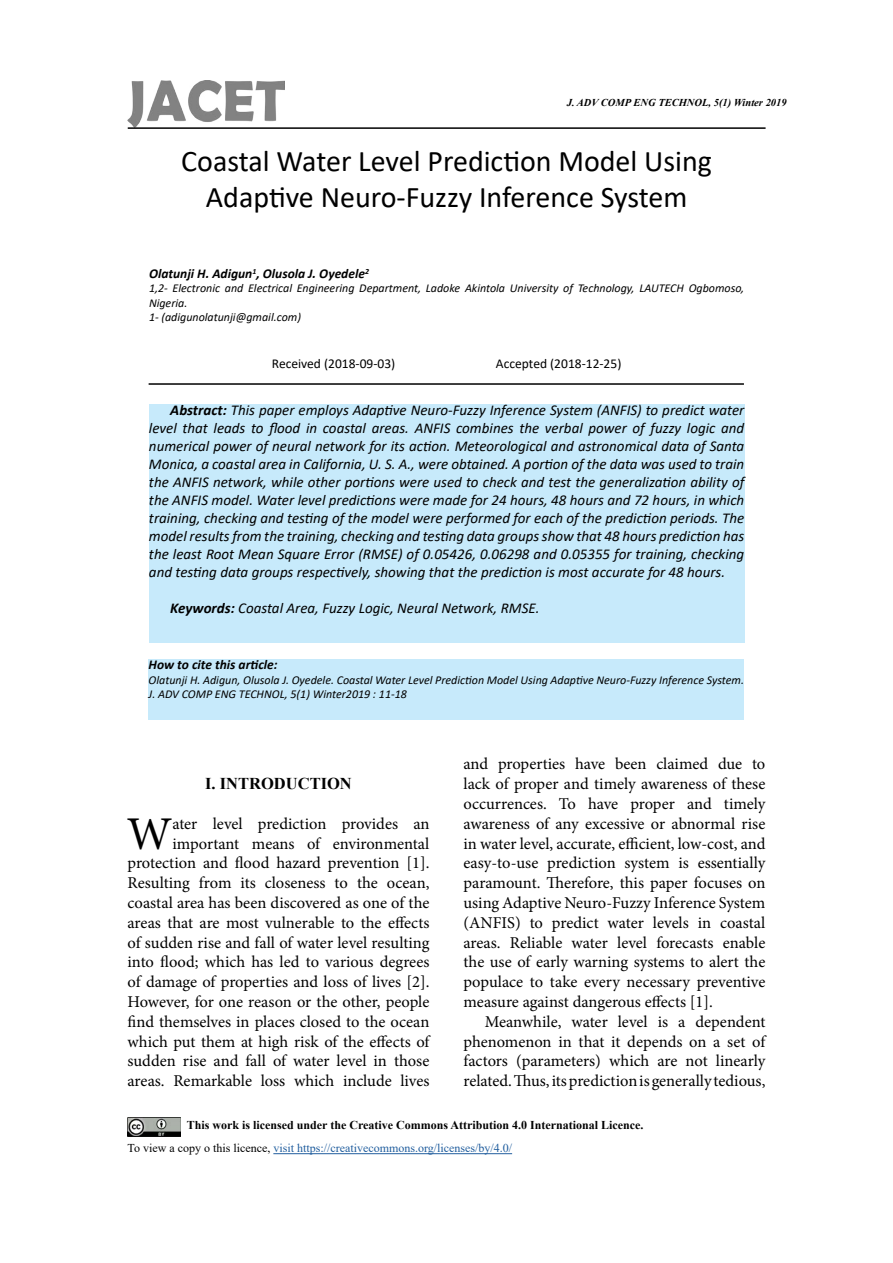
<style>
.page{position:relative;width:893px;height:1263px;background:#fff}
.page>*{position:absolute;margin:0;border:0;box-sizing:border-box;transform-origin:0 0}
.t1{font:46.95px "Minion Pro";color:#000}
.t2{font:30px/36px "Calibri";color:#000;text-align:center}
.t3{font:16.5px/19.8px "Minion Pro";color:#000;text-align:justify}
.t4{font:700 16.5px "Times New Roman";color:#000}
.t5{font:italic 15px/18px "Calibri";color:#000;text-align:justify}
.t6{font:italic 700 13.5px "Calibri";color:#000}
.t7{font:13.5px "Calibri";color:#000}
.t8{font:italic 12px/14.4px "Calibri";color:#000}
.t9{font:700 12px/23px "Times New Roman";color:#000}
.t10{font:italic 700 10.5px "Times New Roman";color:#000}
.s1{font-weight:700}
.s2{font-weight:400}
.s3{font-weight:400;color:#215e9e}
</style>
<div class="page">
<img style="left:128px;top:81px;width:156px;height:46px">
<hr style="left:273px;top:1153px;width:239px;height:1px;background:#215e9e">
<img style="left:128px;top:1117px;width:53px;height:19px">
<hr style="left:128px;top:127px;width:638px;height:2px;background:#000">
<hr style="left:149px;top:383px;width:595px;height:2px;background:#000">
<div style="left:149px;top:404px;width:595px;height:238px;background:#c7eafb"></div>
<div style="left:149px;top:659px;width:595px;height:61px;background:#c7eafb"></div>
<p class="t10" style="left:567px;top:95px;width:221px">J. ADV COMP ENG TECHNOL, 5(1) Winter 2019</p>
<h2 class="t2" style="left:181px;top:142px;width:532px">Coastal Water Level Prediction Model Using<br>Adaptive Neuro-Fuzzy Inference System</h2>
<p class="t6" style="left:149px;top:264px;width:221px">Olatunji H. Adigun<sup>1</sup>, Olusola J. Oyedele<sup>2</sup></p>
<p class="t8" style="left:149px;top:281px;width:597px">1,2- Electronic and Electrical Engineering Department, Ladoke Akintola University of Technology, LAUTECH Ogbomoso,<br>Nigeria.<br>1- (adigunolatunji@gmail.com)</p>
<p class="t7" style="left:272px;top:354px;width:125px">Received (2018-09-03)</p>
<p class="t7" style="left:496px;top:354px;width:127px">Accepted (2018-12-25)</p>
<p class="t5" style="left:149px;top:401px;width:597px;text-indent:21px"><span class="s1">Abstract:</span> This paper employs Adaptive Neuro-Fuzzy Inference System (ANFIS) to predict water level that leads to flood in coastal areas. ANFIS combines the verbal power of fuzzy logic and numerical power of neural network for its action. Meteorological and astronomical data of Santa Monica, a coastal area in California, U. S. A., were obtained. A portion of the data was used to train the ANFIS network, while other portions were used to check and test the generalization ability of the ANFIS model. Water level predictions were made for 24 hours, 48 hours and 72 hours, in which training, checking and testing of the model were performed for each of the prediction periods. The model results from the training, checking and testing data groups show that 48 hours prediction has the least Root Mean Square Error (RMSE) of 0.05426, 0.06298 and 0.05355 for training, checking and testing data groups respectively, showing that the prediction is most accurate for 48 hours.</p>
<p class="t5" style="left:170px;top:599px;width:371px"><span class="s1">Keywords:</span> Coastal Area, Fuzzy Logic, Neural Network, RMSE.</p>
<p class="t6" style="left:149px;top:655px;width:131px">How to cite this article:</p>
<p class="t8" style="left:149px;top:672px;width:597px">Olatunji H. Adigun, Olusola J. Oyedele. Coastal Water Level Prediction Model Using Adaptive Neuro-Fuzzy Inference System.<br>J. ADV COMP ENG TECHNOL, 5(1) Winter2019 : 11-18</p>
<p class="t4" style="left:205px;top:772px;width:148px">I. INTRODUCTION</p>
<p class="t3" style="left:128px;top:814px;width:303px;text-align:right">ater level prediction provides an important means of environmental protection and flood hazard prevention [1].<br>Resulting from its closeness to the ocean, coastal area has been discovered as one of the areas that are most vulnerable to the effects of sudden rise and fall of water level resulting into flood; which has led to various degrees of damage of properties and loss of lives [2].<br>However, for one reason or the other, people find themselves in places closed to the ocean which put them at high risk of the effects of sudden rise and fall of water level in those areas. Remarkable loss which include lives</p>
<h1 class="t1" style="left:127px;top:802px;width:47px">W</h1>
<p class="t3" style="left:463px;top:754px;width:303px">and properties have been claimed due to lack of proper and timely awareness of these occurrences. To have proper and timely awareness of any excessive or abnormal rise in water level, accurate, efficient, low-cost, and easy-to-use prediction system is essentially paramount. Therefore, this paper focuses on using Adaptive Neuro-Fuzzy Inference System (ANFIS) to predict water levels in coastal areas. Reliable water level forecasts enable the use of early warning systems to alert the populace to take every necessary preventive measure against dangerous effects [1].</p>
<p class="t3" style="left:463px;top:1012px;width:303px;text-indent:21px">Meanwhile, water level is a dependent phenomenon in that it depends on a set of factors (parameters) which are not linearly related. Thus, its prediction is generally tedious,</p>
<p class="t9" style="left:128px;top:1113px;width:517px;text-indent:59px">This work is licensed under the Creative Commons Attribution 4.0 International Licence.<br><span class="s2">To view a copy o this licence,</span> <span class="s3">visit https://creativecommons.org/licenses/by/4.0/</span></p>
</div>
